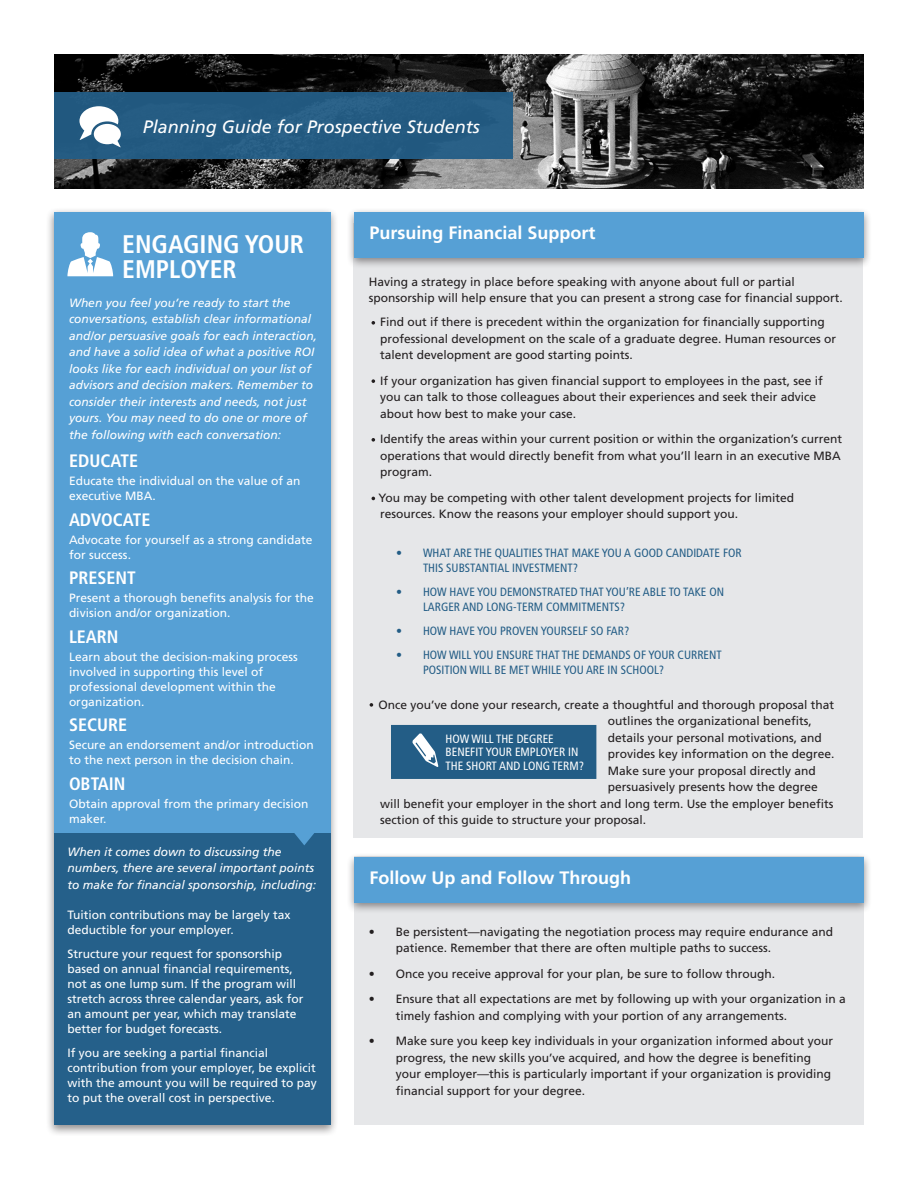
<style>
.page{position:relative;width:918px;height:1188px;background:#fff}
.page>*{position:absolute;margin:0;border:0;box-sizing:border-box;transform-origin:0 0}
.t1{font:700 condensed 25.5px "Frutiger";color:#fff}
.t2{font:700 18px "Frutiger";color:#fff}
.t3{font:700 condensed 18px "Frutiger";color:#fff}
.t4{font:italic 18px "Frutiger";color:#fff}
.t5{font:12px/16.5px "Frutiger";color:#231f20}
.t6{font:12px/15px "Frutiger";color:#fff}
.t7{font:italic 12px/16.5px "Frutiger";color:#fff}
.t8{font:condensed 12px/15px "Frutiger";color:#235d86}
.t9{font:condensed 12px/13.5px "Frutiger";color:#fff}
</style>
<div class="page">
<img style="left:54px;top:54px;width:810px;height:135px">
<div style="left:54px;top:92px;width:458px;height:67px;background:#235d86"></div>
<svg style="left:79px;top:106px;width:42px;height:41px"></svg>
<div style="left:46px;top:208px;width:293px;height:928px;background:#231f20;opacity:.5"></div>
<div style="left:54px;top:212px;width:276px;height:913px;background:#56a0d5"></div>
<div style="left:54px;top:833px;width:276px;height:292px;background:#235d86"></div>
<div style="left:353px;top:224px;width:509px;height:614px;background:#e6e7e9"></div>
<div style="left:346px;top:207px;width:526px;height:62px;background:#231f20;opacity:.5"></div>
<div style="left:355px;top:212px;width:509px;height:46px;background:#56a0d5"></div>
<div style="left:355px;top:857px;width:509px;height:268px;background:#e6e7e9"></div>
<div style="left:346px;top:852px;width:526px;height:62px;background:#231f20;opacity:.5"></div>
<div style="left:355px;top:857px;width:509px;height:45px;background:#56a0d5"></div>
<svg style="left:372px;top:321px;width:3px;height:4px"></svg>
<svg style="left:372px;top:379px;width:3px;height:4px"></svg>
<svg style="left:372px;top:438px;width:3px;height:4px"></svg>
<svg style="left:370px;top:703px;width:3px;height:4px"></svg>
<svg style="left:67px;top:232px;width:46px;height:44px"></svg>
<svg style="left:294px;top:833px;width:20px;height:12px"></svg>
<div style="left:391px;top:725px;width:205px;height:54px;background:#235d86"></div>
<svg style="left:412px;top:733px;width:26px;height:34px"></svg>
<p class="t4" style="left:143px;top:116px;width:339px">Planning Guide for Prospective Students</p>
<p class="t1" style="left:122px;top:229px;width:183px">ENGAGING YOUR</p>
<p class="t1" style="left:122px;top:254px;width:116px">EMPLOYER</p>
<p class="t7" style="left:69px;top:294px;width:250px">When you feel you’re ready to start the conversations, establish clear informational and/or persuasive goals for each interaction, and have a solid idea of what a positive ROI looks like for each individual on your list of advisors and decision makers. Remember to consider their interests and needs, not just yours. You may need to do one or more of the following with each conversation:</p>
<p class="t3" style="left:69px;top:450px;width:71px">EDUCATE</p>
<p class="t6" style="left:69px;top:473px;width:233px">Educate the individual on the value of an executive MBA.</p>
<p class="t3" style="left:69px;top:509px;width:83px">ADVOCATE</p>
<p class="t6" style="left:69px;top:532px;width:245px">Advocate for yourself as a strong candidate for success.</p>
<p class="t3" style="left:69px;top:567px;width:68px">PRESENT</p>
<p class="t6" style="left:69px;top:590px;width:246px">Present a thorough benefits analysis for the division and/or organization.</p>
<p class="t3" style="left:69px;top:626px;width:51px">LEARN</p>
<p class="t6" style="left:69px;top:649px;width:230px">Learn about the decision-making process involved in supporting this level of professional development within the organization.</p>
<p class="t3" style="left:69px;top:714px;width:60px">SECURE</p>
<p class="t6" style="left:69px;top:737px;width:246px">Secure an endorsement and/or introduction to the next person in the decision chain.</p>
<p class="t3" style="left:69px;top:773px;width:58px">OBTAIN</p>
<p class="t6" style="left:69px;top:796px;width:241px">Obtain approval from the primary decision maker.</p>
<p class="t7" style="left:68px;top:843px;width:250px">When it comes down to discussing the numbers, there are several important points to make for financial sponsorship, including:</p>
<p class="t6" style="left:68px;top:907px;width:225px">Tuition contributions may be largely tax deductible for your employer.</p>
<p class="t6" style="left:68px;top:946px;width:238px">Structure your request for sponsorship based on annual financial requirements, not as one lump sum. If the program will stretch across three calendar years, ask for an amount per year, which may translate better for budget forecasts.</p>
<p class="t6" style="left:68px;top:1045px;width:251px">If you are seeking a partial financial contribution from your employer, be explicit with the amount you will be required to pay to put the overall cost in perspective.</p>
<p class="t2" style="left:370px;top:223px;width:228px">Pursuing Financial Support</p>
<p class="t5" style="left:369px;top:273px;width:476px">Having a strategy in place before speaking with anyone about full or partial sponsorship will help ensure that you can present a strong case for financial support.</p>
<p class="t5" style="left:380px;top:314px;width:458px">Find out if there is precedent within the organization for financially supporting professional development on the scale of a graduate degree. Human resources or talent development are good starting points.</p>
<p class="t5" style="left:380px;top:372px;width:444px">If your organization has given financial support to employees in the past, see if you can talk to those colleagues about their experiences and seek their advice about how best to make your case.</p>
<p class="t5" style="left:380px;top:431px;width:464px;text-align:justify">Identify the areas within your current position or within the organization’s current operations that would directly benefit from what you’ll learn in an executive MBA program.</p>
<p class="t5" style="left:379px;top:489px;width:417px">You may be competing with other talent development projects for limited resources. Know the reasons your employer should support you.</p>
<p class="t8" style="left:423px;top:545px;width:320px;text-indent:-27px">• WHAT ARE THE QUALITIES THAT MAKE YOU A GOOD CANDIDATE FOR<br>THIS SUBSTANTIAL INVESTMENT?</p>
<p class="t8" style="left:423px;top:584px;width:303px;text-indent:-27px">• HOW HAVE YOU DEMONSTRATED THAT YOU’RE ABLE TO TAKE ON<br>LARGER AND LONG-TERM COMMITMENTS?</p>
<p class="t8" style="left:396px;top:623px;width:235px">• HOW HAVE YOU PROVEN YOURSELF SO FAR?</p>
<p class="t8" style="left:423px;top:647px;width:300px;text-indent:-27px">• HOW WILL YOU ENSURE THAT THE DEMANDS OF YOUR CURRENT<br>POSITION WILL BE MET WHILE YOU ARE IN SCHOOL?</p>
<p class="t5" style="left:379px;top:696px;width:457px">Once you’ve done your research, create a thoughtful and thorough proposal that</p>
<p class="t5" style="left:608px;top:713px;width:206px">outlines the organizational benefits,</p>
<p class="t5" style="left:608px;top:729px;width:216px">details your personal motivations, and</p>
<p class="t5" style="left:608px;top:746px;width:228px">provides key information on the degree.</p>
<p class="t5" style="left:608px;top:762px;width:210px">Make sure your proposal directly and</p>
<p class="t5" style="left:608px;top:779px;width:212px">persuasively presents how the degree</p>
<p class="t5" style="left:380px;top:795px;width:455px">will benefit your employer in the short and long term. Use the employer benefits</p>
<p class="t5" style="left:380px;top:812px;width:268px">section of this guide to structure your proposal.</p>
<p class="t9" style="left:446px;top:732px;width:140px">HOW WILL THE DEGREE<br>BENEFIT YOUR EMPLOYER IN<br>THE SHORT AND LONG TERM?</p>
<p class="t2" style="left:370px;top:867px;width:263px">Follow Up and Follow Through</p>
<p class="t5" style="left:396px;top:923px;width:439px;text-indent:-27px">• Be persistent—navigating the negotiation process may require endurance and patience. Remember that there are often multiple paths to success.</p>
<p class="t5" style="left:369px;top:965px;width:408px">• Once you receive approval for your plan, be sure to follow through.</p>
<p class="t5" style="left:396px;top:991px;width:452px;text-indent:-27px">• Ensure that all expectations are met by following up with your organization in a timely fashion and complying with your portion of any arrangements.</p>
<p class="t5" style="left:396px;top:1033px;width:439px;text-indent:-27px">• Make sure you keep key individuals in your organization informed about your progress, the new skills you’ve acquired, and how the degree is benefiting your employer—this is particularly important if your organization is providing financial support for your degree.</p>
</div>
